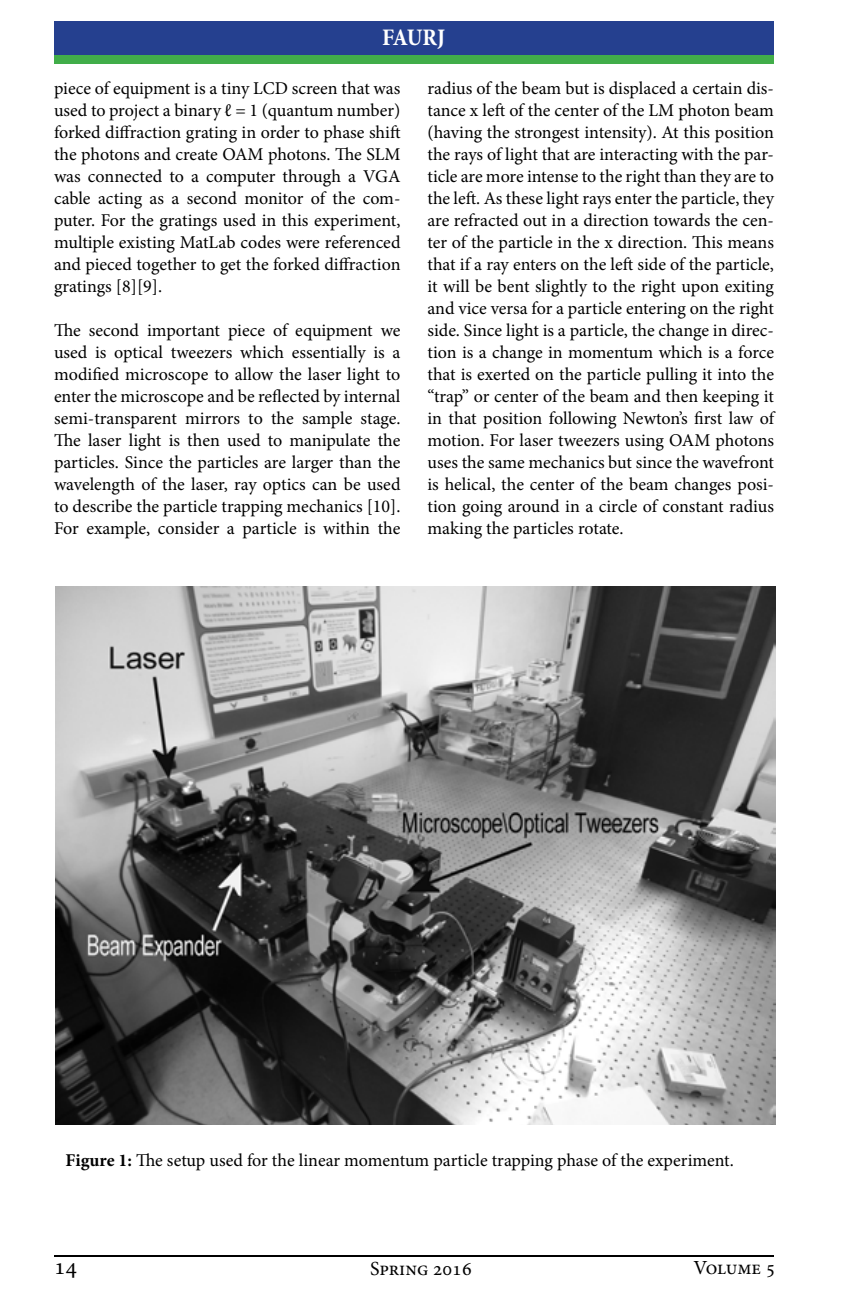
<style>
.page{position:relative;width:864px;height:1296px;background:#fff}
.page>*{position:absolute;margin:0;border:0;box-sizing:border-box;transform-origin:0 0}
.t1{font:700 condensed 24px "Minion Pro";letter-spacing:-.025em;color:#fff}
.t2{font:24px "Minion Pro";color:#000}
.t3{font:20px "Minion Pro";letter-spacing:-.005em;color:#000}
.t4{font:18px/22px "Minion Pro";letter-spacing:-.005em;color:#000;text-align:justify}
.s1{font-weight:700}
</style>
<div class="page">
<hr style="left:54px;top:1255px;width:720px;height:2px;background:#000">
<div style="left:54px;top:40px;width:720px;height:24px;background:#41ad49"></div>
<div style="left:54px;top:22px;width:720px;height:33px;background:#25408f"></div>
<img style="left:56px;top:586px;width:720px;height:538px">
<h1 class="t1" style="left:382px;top:21px;width:64px">FAURJ</h1>
<p class="t4" style="left:54px;top:77px;width:348px">piece of equipment is a tiny LCD screen that was used to project a binary ℓ = 1 (quantum number) forked diffraction grating in order to phase shift the photons and create OAM photons. The SLM was connected to a computer through a VGA cable acting as a second monitor of the com&shy;puter. For the gratings used in this experiment, multiple existing MatLab codes were referenced and pieced together to get the forked diffraction gratings [8][9].</p>
<p class="t4" style="left:54px;top:319px;width:348px">The second important piece of equipment we used is optical tweezers which essentially is a modified microscope to allow the laser light to enter the microscope and be reflected by internal semi-transparent mirrors to the sample stage.<br>The laser light is then used to manipulate the particles. Since the particles are larger than the wavelength of the laser, ray optics can be used to describe the particle trapping mechanics [10].<br>For example, consider a particle is within the</p>
<p class="t4" style="left:427px;top:77px;width:350px">radius of the beam but is displaced a certain dis&shy;tance x left of the center of the LM photon beam (having the strongest intensity). At this position the rays of light that are interacting with the par&shy;ticle are more intense to the right than they are to the left. As these light rays enter the particle, they are refracted out in a direction towards the cen&shy;ter of the particle in the x direction. This means that if a ray enters on the left side of the particle, it will be bent slightly to the right upon exiting and vice versa for a particle entering on the right side. Since light is a particle, the change in direc&shy;tion is a change in momentum which is a force that is exerted on the particle pulling it into the “trap” or center of the beam and then keeping it in that position following Newton’s first law of motion. For laser tweezers using OAM photons uses the same mechanics but since the wavefront is helical, the center of the beam changes posi&shy;tion going around in a circle of constant radius making the particles rotate.</p>
<p class="t4" style="left:66px;top:1149px;width:670px"><span class="s1">Figure 1:</span> The setup used for the linear momentum particle trapping phase of the experiment.</p>
<h1 class="t2" style="left:54px;top:1251px;width:25px">14</h1>
<p class="t3" style="left:370px;top:1255px;width:103px">Spring 2016</p>
<p class="t3" style="left:694px;top:1254px;width:83px">Volume 5</p>
</div>
